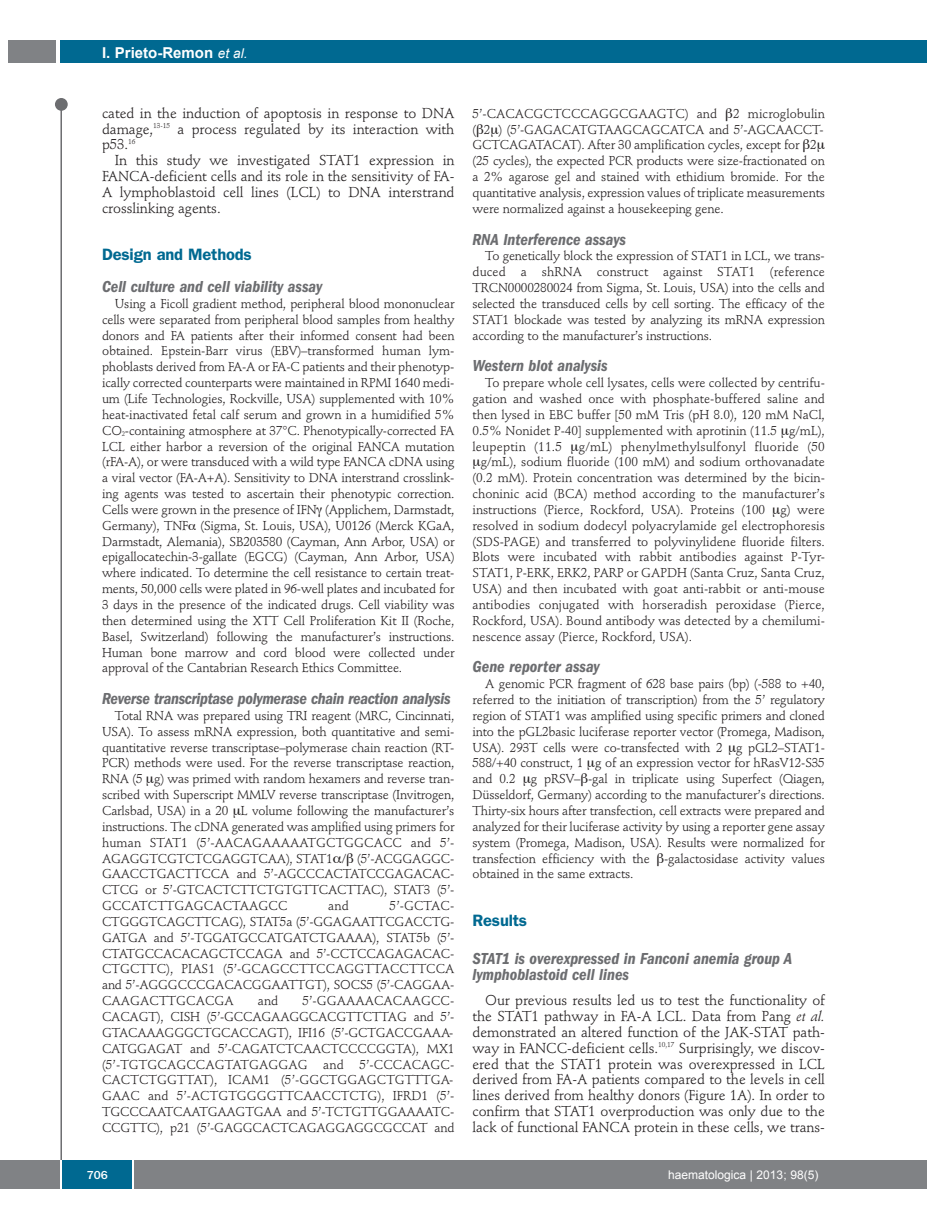
<style>
.page{position:relative;width:927px;height:1225px;background:#fff}
.page>*{position:absolute;margin:0;border:0;box-sizing:border-box;transform-origin:0 0}
.t1{font:italic 600 condensed 16.5px/16.5px "Franklin Gothic";color:#6c6d70}
.t2{font:600 16.5px "Franklin Gothic";letter-spacing:-.01em;color:#006991}
.t3{font:700 15px "Arial";color:#fff}
.t4{font:14.25px/15.9px "Stempel Schneidler";letter-spacing:-.005em;color:#231f20;text-align:justify}
.t5{font:12.75px/15.9px "Stempel Schneidler";color:#231f20;text-align:justify}
.t6{font:12px "Arial";color:#fff}
.t7{font:500 12px "Franklin Gothic";color:#fff}
.s1{font-weight:400;font-style:italic;font-size:13.5px}
.s2{font-style:italic}
</style>
<div class="page">
<div style="left:911px;top:40px;width:16px;height:22px;background:#006991"></div>
<div style="left:910px;top:1160px;width:17px;height:28px;background:#808285"></div>
<div style="left:55px;top:98px;width:13px;height:13px;background:#6c6d70;border-radius:50%"></div>
<hr style="left:60px;top:101px;width:2px;height:1061px;background:#6c6d70">
<div style="left:60px;top:40px;width:852px;height:22px;background:#006991"></div>
<div style="left:9px;top:40px;width:47px;height:22px;background:#808285"></div>
<div style="left:0;top:1160px;width:911px;height:28px;background:#808285"></div>
<div style="left:62px;top:1160px;width:71px;height:28px;background:#006991"></div>
<hr style="left:60px;top:1160px;width:2px;height:28px;background:#fff">
<svg style="left:133px;top:1160px;width:1px;height:28px"></svg>
<p class="t3" style="left:102px;top:44px;width:147px">I. Prieto-Remon <span class="s1">et al.</span></p>
<p class="t4" style="left:102px;top:106px;width:354px">cated in the induction of apoptosis in response to DNA damage,<sup>13-15</sup> a process regulated by its interaction with p53.<sup>16</sup></p>
<p class="t4" style="left:102px;top:154px;width:354px;text-indent:13px">In this study we investigated STAT1 expression in FANCA-deficient cells and its role in the sensitivity of FA-A lymphoblastoid cell lines (LCL) to DNA interstrand crosslinking agents.</p>
<p class="t2" style="left:102px;top:249px;width:151px">Design and Methods</p>
<p class="t1" style="left:102px;top:279px;width:222px">Cell culture and cell viability assay</p>
<p class="t5" style="left:102px;top:297px;width:354px;text-indent:13px">Using a Ficoll gradient method, peripheral blood mononuclear cells were separated from peripheral blood samples from healthy donors and FA patients after their informed consent had been obtained. Epstein-Barr virus (EBV)–transformed human lym&shy;phoblasts derived from FA-A or FA-C patients and their phenotyp&shy;ically corrected counterparts were maintained in RPMI 1640 medi&shy;um (Life Technologies, Rockville, USA) supplemented with 10% heat-inactivated fetal calf serum and grown in a humidified 5% CO<sub>2</sub>-containing atmosphere at 37°C. Phenotypically-corrected FA LCL either harbor a reversion of the original FANCA mutation (rFA-A), or were transduced with a wild type FANCA cDNA using a viral vector (FA-A+A). Sensitivity to DNA interstrand crosslink&shy;ing agents was tested to ascertain their phenotypic correction.<br>Cells were grown in the presence of IFN (Applichem, Darmstadt, Germany), TNF (Sigma, St. Louis, USA), U0126 (Merck KGaA, Darmstadt, Alemania), SB203580 (Cayman, Ann Arbor, USA) or epigallocatechin-3-gallate (EGCG) (Cayman, Ann Arbor, USA) where indicated. To determine the cell resistance to certain treat&shy;ments, 50,000 cells were plated in 96-well plates and incubated for 3 days in the presence of the indicated drugs. Cell viability was then determined using the XTT Cell Proliferation Kit II (Roche, Basel, Switzerland) following the manufacturer’s instructions.<br>Human bone marrow and cord blood were collected under approval of the Cantabrian Research Ethics Committee.</p>
<p class="t1" style="left:102px;top:691px;width:350px">Reverse transcriptase polymerase chain reaction analysis</p>
<p class="t5" style="left:102px;top:709px;width:354px;text-indent:13px">Total RNA was prepared using TRI reagent (MRC, Cincinnati, USA). To assess mRNA expression, both quantitative and semi&shy;quantitative reverse transcriptase–polymerase chain reaction (RT-PCR) methods were used. For the reverse transcriptase reaction, RNA (5 g) was primed with random hexamers and reverse tran&shy;scribed with Superscript MMLV reverse transcriptase (Invitrogen, Carlsbad, USA) in a 20 L volume following the manufacturer’s instructions. The cDNA generated was amplified using primers for human STAT1 (5’-AACAGAAAAATGCTGGCACC and 5’- AGAGGTCGTCTCGAGGTCAA), STAT1 / (5’-ACGGAGGC-GAACCTGACTTCCA and 5’-AGCCCACTATCCGAGACAC-CTCG or 5’-GTCACTCTTCTGTGTTCACTTAC), STAT3 (5’- GCCATCTTGAGCACTAAGCC</p>
<p class="t5" style="left:328px;top:899px;width:22px">and</p>
<p class="t5" style="left:102px;top:899px;width:354px;text-indent:288px">5’-GCTAC-CTGGGTCAGCTTCAG), STAT5a (5’-GGAGAATTCGACCTG-GATGA and 5’-TGGATGCCATGATCTGAAAA), STAT5b (5’- CTATGCCACACAGCTCCAGA and 5’-CCTCCAGAGACAC-CTGCTTC), PIAS1 (5’-GCAGCCTTCCAGGTTACCTTCCA and 5’-AGGGCCCGACACGGAATTGT), SOCS5 (5’-CAGGAA-CAAGACTTGCACGA</p>
<p class="t5" style="left:258px;top:994px;width:22px">and</p>
<p class="t5" style="left:102px;top:994px;width:354px;text-indent:200px">5’-GGAAAACACAAGCC-CACAGT), CISH (5’-GCCAGAAGGCACGTTCTTAG and 5’- GTACAAAGGGCTGCACCAGT), IFI16 (5’-GCTGACCGAAA-CATGGAGAT and 5’-CAGATCTCAACTCCCCGGTA), MX1 (5’-TGTGCAGCCAGTATGAGGAG and 5’-CCCACAGC-CACTCTGGTTAT), ICAM1 (5’-GGCTGGAGCTGTTTGA-GAAC and 5’-ACTGTGGGGTTCAACCTCTG), IFRD1 (5’- TGCCCAATCAATGAAGTGAA and 5’-TCTGTTGGAAAATC-CCGTTC), p21 (5’-GAGGCACTCAGAGGAGGCGCCAT and</p>
<p class="t5" style="left:472px;top:107px;width:354px;text-align:left;text-indent:261px">2 microglobulin ( 2 ) (5’-GAGACATGTAAGCAGCATCA and 5’-AGCAACCT-GCTCAGATACAT). After 30 amplification cycles, except for 2 (25 cycles), the expected PCR products were size-fractionated on a 2% agarose gel and stained with ethidium bromide. For the quantitative analysis, expression values of triplicate measurements were normalized against a housekeeping gene.</p>
<p class="t1" style="left:472px;top:232px;width:155px">RNA Interference assays</p>
<p class="t5" style="left:472px;top:249px;width:354px;text-indent:13px">To genetically block the expression of STAT1 in LCL, we trans&shy;duced a shRNA construct against STAT1 (reference TRCN0000280024 from Sigma, St. Louis, USA) into the cells and selected the transduced cells by cell sorting. The efficacy of the STAT1 blockade was tested by analyzing its mRNA expression according to the manufacturer’s instructions.</p>
<p class="t1" style="left:472px;top:359px;width:137px">Western blot analysis</p>
<p class="t5" style="left:472px;top:376px;width:354px;text-indent:13px">To prepare whole cell lysates, cells were collected by centrifu&shy;gation and washed once with phosphate-buffered saline and then lysed in EBC buffer [50 mM Tris (pH 8.0), 120 mM NaCl, 0.5% Nonidet P-40] supplemented with aprotinin (11.5 g/mL), leupeptin (11.5</p>
<p class="t5" style="left:472px;top:107px;width:246px">5’-CACACGCTCCCAGGCGAAGTC) and</p>
<p class="t5" style="left:579px;top:439px;width:247px">g/mL) phenylmethylsulfonyl fluoride (50</p>
<p class="t5" style="left:481px;top:455px;width:346px">g/mL), sodium fluoride (100 mM) and sodium orthovanadate</p>
<p class="t5" style="left:472px;top:471px;width:354px">(0.2 mM). Protein concentration was determined by the bicin-</p>
<p class="t5" style="left:472px;top:487px;width:354px">choninic acid (BCA) method according to the manufacturer’s</p>
<p class="t5" style="left:472px;top:503px;width:354px">instructions (Pierce, Rockford, USA). Proteins (100 g) were</p>
<p class="t5" style="left:472px;top:518px;width:354px">resolved in sodium dodecyl polyacrylamide gel electrophoresis</p>
<p class="t5" style="left:472px;top:534px;width:354px">(SDS-PAGE) and transferred to polyvinylidene fluoride filters.</p>
<p class="t5" style="left:472px;top:550px;width:354px">Blots were incubated with rabbit antibodies against P-Tyr-</p>
<p class="t5" style="left:472px;top:566px;width:354px">STAT1, P-ERK, ERK2, PARP or GAPDH (Santa Cruz, Santa Cruz,</p>
<p class="t5" style="left:472px;top:582px;width:354px">USA) and then incubated with goat anti-rabbit or anti-mouse</p>
<p class="t5" style="left:472px;top:598px;width:354px">antibodies conjugated with horseradish peroxidase (Pierce,</p>
<p class="t5" style="left:472px;top:614px;width:354px">Rockford, USA). Bound antibody was detected by a chemilumi-</p>
<p class="t5" style="left:472px;top:629px;width:221px">nescence assay (Pierce, Rockford, USA).</p>
<p class="t1" style="left:472px;top:659px;width:129px">Gene reporter assay</p>
<p class="t5" style="left:472px;top:677px;width:354px;text-indent:13px">A genomic PCR fragment of 628 base pairs (bp) (-588 to +40, referred to the initiation of transcription) from the 5’ regulatory region of STAT1 was amplified using specific primers and cloned into the pGL2basic luciferase reporter vector (Promega, Madison, USA). 293T cells were co-transfected with 2 g pGL2–STAT1- 588/+40 construct, 1 g of an expression vector for hRasV12-S35 and 0.2 g pRSV– -gal in triplicate using Superfect (Qiagen, Düsseldorf, Germany) according to the manufacturer’s directions.<br>Thirty-six hours after transfection, cell extracts were prepared and analyzed for their luciferase activity by using a reporter gene assay system (Promega, Madison, USA). Results were normalized for transfection efficiency with the -galactosidase activity values obtained in the same extracts.</p>
<p class="t2" style="left:472px;top:914px;width:56px">Results</p>
<p class="t1" style="left:472px;top:951px;width:321px">STAT1 is overexpressed in Fanconi anemia group A lymphoblastoid cell lines</p>
<p class="t4" style="left:472px;top:993px;width:354px;text-indent:13px">Our previous results led us to test the functionality of the STAT1 pathway in FA-A LCL. Data from Pang <span class="s2">et al. </span>demonstrated an altered function of the JAK-STAT path&shy;way in FANCC-deficient cells.<sup>10,17</sup> Surprisingly, we discov&shy;ered that the STAT1 protein was overexpressed in LCL derived from FA-A patients compared to the levels in cell lines derived from healthy donors (Figure 1A). In order to confirm that STAT1 overproduction was only due to the lack of functional FANCA protein in these cells, we trans-</p>
<p class="t7" style="left:87px;top:1171px;width:23px">706</p>
<p class="t6" style="left:668px;top:1168px;width:152px">haematologica | 2013; 98(5)</p>
</div>
